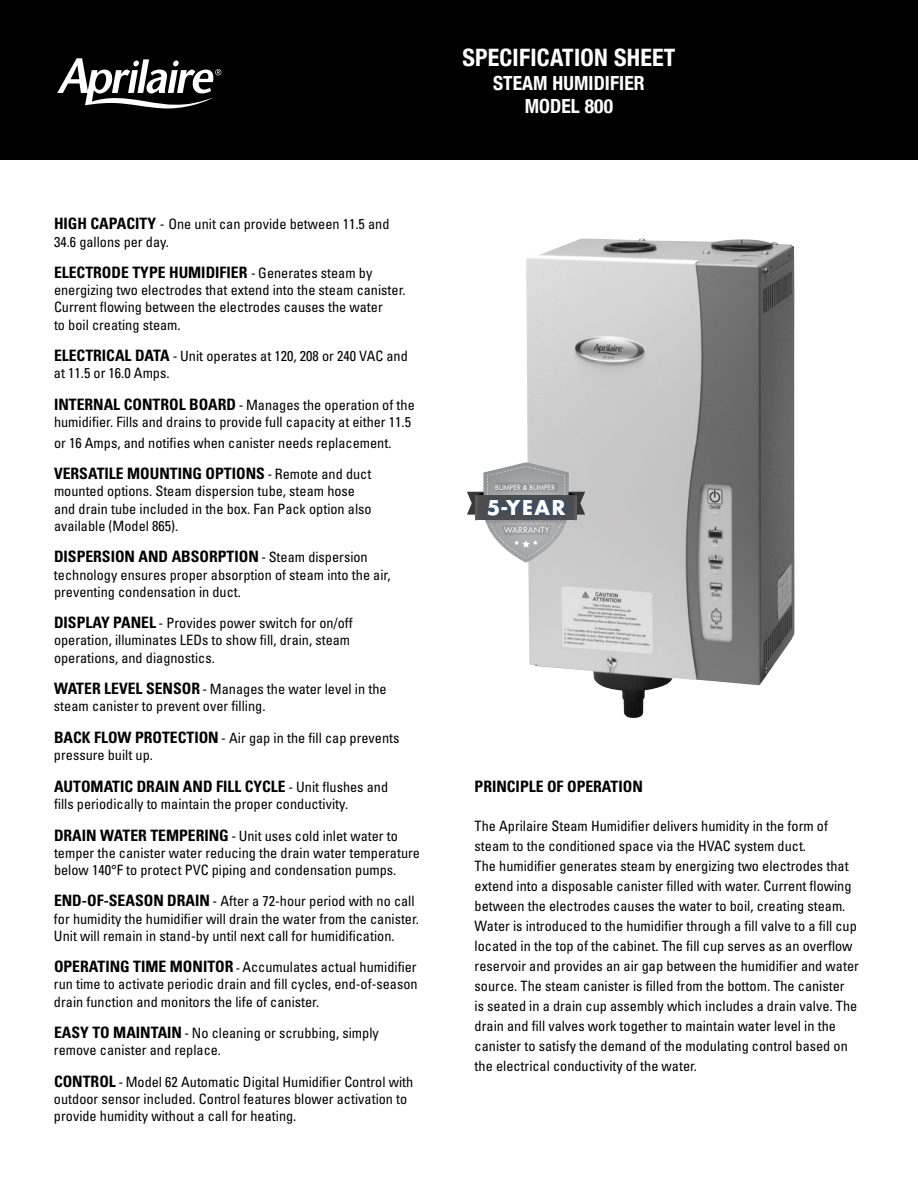
<style>
.page{position:relative;width:918px;height:1188px;background:#fff}
.page>*{position:absolute;margin:0;border:0;box-sizing:border-box;transform-origin:0 0}
.t1{font:700 condensed 24px "Helvetica Neue";letter-spacing:.01em;color:#fff}
.t2{font:700 19.8px "Futura LT Pro";color:#fff}
.t3{font:700 condensed 19.5px/22.5px "Helvetica Neue";letter-spacing:.005em;color:#fff;text-align:center}
.t4{font:700 condensed 15.75px "Univers";color:#000}
.t5{font:condensed 14.25px/17.1px "Univers";color:#000}
.t6{font:500 8.25px "Futura LT Pro";letter-spacing:.02em;color:#fff}
.t7{font:500 7.2px "Futura LT Pro";color:#fff}
.s1{font-weight:700;font-size:15.75px}
.s2{font-weight:400;font-size:14.25px}
.s3{font-weight:700;font-size:11.4px}
.s4{font-family:"Gelato Script";font-weight:400}
</style>
<div class="page">
<div style="left:0;top:0;width:918px;height:160px;background:#000"></div>
<svg style="left:57px;top:58px;width:164px;height:50px"></svg>
<img style="left:526px;top:238px;width:269px;height:480px">
<div style="left:468px;top:451px;width:113px;height:114px;background:#000;opacity:.3"></div>
<svg style="left:467px;top:462px;width:118px;height:101px"></svg>
<div style="left:482px;top:494px;width:89px;height:28px;background:#0054a6;opacity:.56"></div>
<div style="left:494px;top:481px;width:64px;height:12px;background:#000;opacity:.4"></div>
<div style="left:502px;top:524px;width:50px;height:12px;background:#000;opacity:.4"></div>
<p class="t5" style="left:54px;top:216px;width:337px"><span class="s1">HIGH CAPACITY</span> - One unit can provide between 11.5 and<br>34.6 gallons per day.</p>
<p class="t4" style="left:54px;top:263px;width:320px">ELECTRODE TYPE HUMIDIFIER <span class="s2">- Generates steam by</span></p>
<p class="t5" style="left:54px;top:282px;width:353px">energizing two electrodes that extend into the steam canister.<br>Current flowing between the electrodes causes the water<br>to boil creating steam.</p>
<p class="t5" style="left:54px;top:347px;width:355px"><span class="s1">ELECTRICAL DATA</span> - Unit operates at 120, 208 or 240 VAC and at 11.5 or 16.0 Amps.</p>
<p class="t5" style="left:54px;top:396px;width:362px"><span class="s1">INTERNAL CONTROL BOARD</span> - Manages the operation of the humidifier. Fills and drains to provide full capacity at either 11.5</p>
<p class="t5" style="left:54px;top:434px;width:339px">or 16 Amps, and notifies when canister needs replacement.</p>
<p class="t4" style="left:54px;top:464px;width:319px">VERSATILE MOUNTING OPTIONS <span class="s2">- Remote and duct</span></p>
<p class="t5" style="left:54px;top:483px;width:319px">mounted options. Steam dispersion tube, steam hose and drain tube included in the box. Fan Pack option also available (Model 865).</p>
<p class="t4" style="left:54px;top:547px;width:315px">DISPERSION AND ABSORPTION <span class="s2">- Steam dispersion</span></p>
<p class="t5" style="left:54px;top:566px;width:338px">technology ensures proper absorption of steam into the air, preventing condensation in duct.</p>
<p class="t5" style="left:54px;top:614px;width:300px"><span class="s1">DISPLAY PANEL</span> - Provides power switch for on/off operation, illuminates LEDs to show fill, drain, steam operations, and diagnostics.</p>
<p class="t4" style="left:54px;top:679px;width:59px">WATER LEVE</p>
<p class="t5" style="left:54px;top:680px;width:334px;text-indent:82px"><span class="s1">L SENSOR</span> - Manages the water level in the steam canister to prevent over filling.</p>
<p class="t5" style="left:54px;top:729px;width:347px"><span class="s1">BACK FLOW PROTECTION</span> - Air gap in the fill cap prevents pressure built up.</p>
<p class="t4" style="left:54px;top:777px;width:336px">AUTOMATIC DRAIN AND FILL CYCLE <span class="s2">- Unit flushes and</span></p>
<p class="t5" style="left:54px;top:795px;width:296px">fills periodically to maintain the proper conductivity.</p>
<p class="t5" style="left:54px;top:827px;width:368px"><span class="s1">DRAIN WATER TEMPERING</span> - Unit uses cold inlet water to temper the canister water reducing the drain water temperature below 140°F to protect PVC piping and condensation pumps.</p>
<p class="t5" style="left:54px;top:893px;width:367px"><span class="s1">END-OF-SEASON DRAIN</span> - After a 72-hour period with no call for humidity the humidifier will drain the water from the canister.<br>Unit will remain in stand-by until next call for humidification.</p>
<p class="t5" style="left:54px;top:959px;width:365px;text-align:justify"><span class="s1">OPERATING TIME MONITOR</span> <span class="s3">-</span> Accumulates actual humidifier run time to activate periodic drain and fill cycles, end-of-season drain function and monitors the life of canister.</p>
<p class="t5" style="left:54px;top:1024px;width:326px"><span class="s1">EASY TO MAINTAIN</span> - No cleaning or scrubbing, simply remove canister and replace.</p>
<p class="t5" style="left:54px;top:1073px;width:361px"><span class="s1">CONTROL</span> - Model 62 Automatic Digital Humidifier Control with outdoor sensor included. Control features blower activation to provide humidity without a call for heating.</p>
<h1 class="t1" style="left:462px;top:38px;width:215px">SPECIFICATION SHEET</h1>
<h3 class="t3" style="left:493px;top:71px;width:153px">STEAM HUMIDIFIER<br>MODEL 800</h3>
<p class="t7" style="left:495px;top:482px;width:62px">BUMPER <span class="s4">to</span> BUMPER</p>
<p class="t6" style="left:504px;top:524px;width:47px">WARRANTY</p>
<h2 class="t2" style="left:487px;top:493px;width:80px">5-YEAR</h2>
<p class="t4" style="left:475px;top:777px;width:170px">PRINCIPLE OF OPERATION</p>
<p class="t5" style="left:475px;top:816px;width:386px;line-height:20px">The Aprilaire Steam Humidifier delivers humidity in the form of steam to the conditioned space via the HVAC system duct.<br>The humidifier generates steam by energizing two electrodes that extend into a disposable canister filled with water. Current flowing between the electrodes causes the water to boil, creating steam.<br>Water is introduced to the humidifier through a fill valve to a fill cup located in the top of the cabinet. The fill cup serves as an overflow reservoir and provides an air gap between the humidifier and water source. The steam canister is filled from the bottom. The canister<br>is seated in a drain cup assembly which includes a drain valve. The drain and fill valves work together to maintain water level in the canister to satisfy the demand of the modulating control based on the electrical conductivity of the water.</p>
</div>
